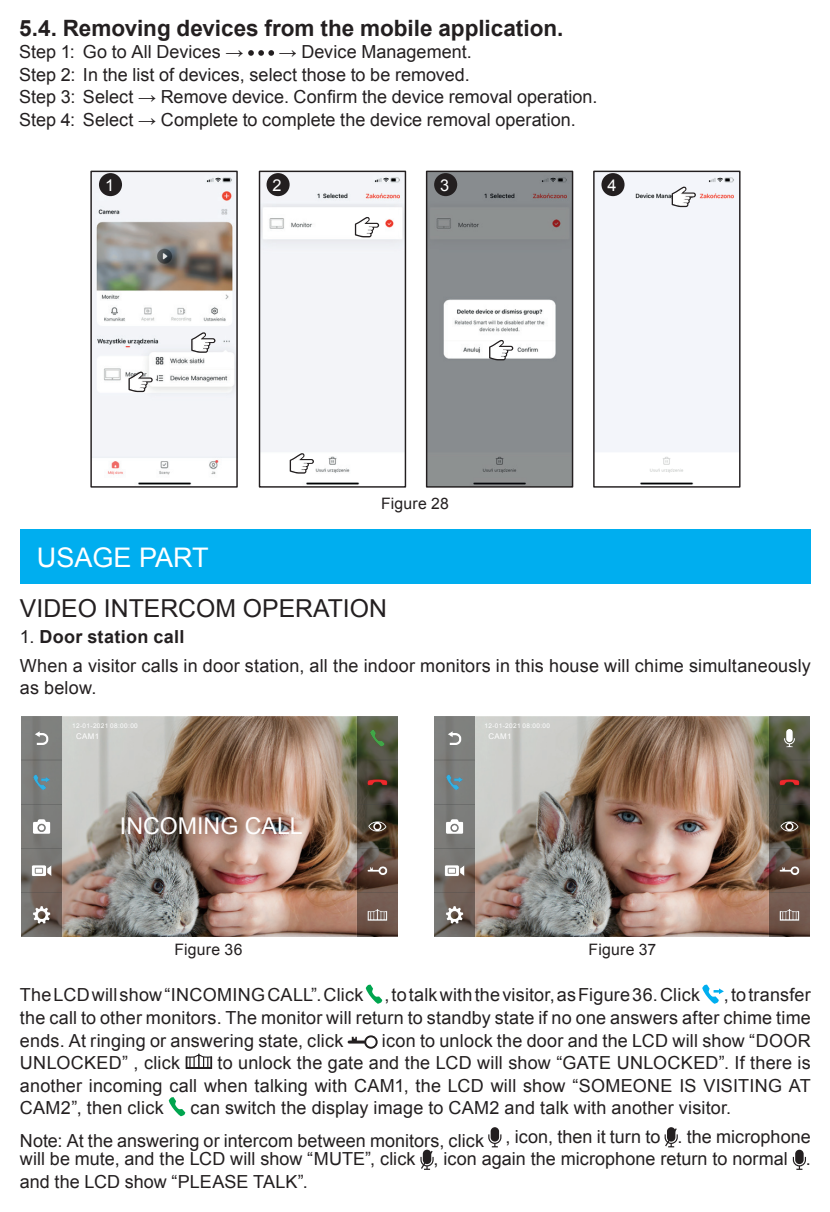
<style>
.page{position:relative;width:830px;height:1212px;background:#fff}
.page>*{position:absolute;margin:0;border:0;box-sizing:border-box;transform-origin:0 0}
.t1{font:27px "Arial";color:#fff}
.t2{font:24.75px "Arial";color:#231f20}
.t3{font:23.18px "Arial Unicode MS";color:#fff}
.t4{font:700 22.5px "Arial";color:#231f20}
.t5{font:18px/22.5px "Arial";letter-spacing:.01em;color:#231f20}
.t6{font:16.43px "Arial";color:#fff}
.t7{font:15.75px "Arial";letter-spacing:.015em;color:#231f20}
.t8{font:7.88px "Arial Unicode MS";letter-spacing:.06em;color:#fff}
.t9{font:6.52px "Arial";letter-spacing:.055em;color:#fff}
.s1{font-weight:700}
.s2{font-family:"Arial"}
</style>
<div class="page">
<svg style="left:248px;top:50px;width:26px;height:6px"></svg>
<img style="left:92px;top:173px;width:144px;height:312px">
<div style="left:90px;top:171px;width:148px;height:317px;border:1px solid #231f20"></div>
<img style="left:261px;top:173px;width:143px;height:312px">
<div style="left:259px;top:171px;width:147px;height:317px;border:1px solid #231f20"></div>
<img style="left:427px;top:173px;width:144px;height:313px">
<div style="left:425px;top:171px;width:148px;height:317px;border:1px solid #231f20"></div>
<img style="left:595px;top:173px;width:143px;height:312px">
<div style="left:593px;top:171px;width:147px;height:317px;border:1px solid #231f20"></div>
<svg style="left:289px;top:453px;width:25px;height:21px"></svg>
<svg style="left:128px;top:371px;width:25px;height:21px"></svg>
<svg style="left:191px;top:332px;width:24px;height:21px"></svg>
<svg style="left:355px;top:217px;width:24px;height:20px"></svg>
<svg style="left:489px;top:340px;width:24px;height:20px"></svg>
<svg style="left:671px;top:186px;width:24px;height:21px"></svg>
<div style="left:99px;top:173px;width:23px;height:23px;background:#231f20;border-radius:50%"></div>
<div style="left:266px;top:173px;width:23px;height:23px;background:#231f20;border-radius:50%"></div>
<div style="left:434px;top:173px;width:23px;height:23px;background:#231f20;border-radius:50%"></div>
<div style="left:601px;top:173px;width:23px;height:23px;background:#231f20;border-radius:50%"></div>
<div style="left:20px;top:529px;width:790px;height:55px;background:#00aeef"></div>
<img style="left:22px;top:717px;width:375px;height:220px">
<img style="left:434px;top:717px;width:375px;height:220px">
<svg style="left:365px;top:984px;width:17px;height:20px"></svg>
<svg style="left:702px;top:984px;width:21px;height:20px"></svg>
<svg style="left:347px;top:1035px;width:30px;height:14px"></svg>
<svg style="left:185px;top:1054px;width:27px;height:15px"></svg>
<svg style="left:169px;top:1097px;width:16px;height:19px"></svg>
<svg style="left:488px;top:1127px;width:13px;height:20px"></svg>
<svg style="left:664px;top:1127px;width:13px;height:20px"></svg>
<svg style="left:420px;top:1150px;width:13px;height:20px"></svg>
<svg style="left:792px;top:1150px;width:13px;height:20px"></svg>
<p class="t4" style="left:19px;top:13px;width:545px">5.4. Removing devices from the mobile application.</p>
<p class="t5" style="left:19px;top:41px;width:226px">Step 1: Go to All Devices →</p>
<p class="t5" style="left:19px;top:41px;width:579px;text-indent:259px">→ Device Management.<br>Step 2: In the list of devices, select those to be removed.<br>Step 3: Select → Remove device. Confirm the device removal operation.<br>Step 4: Select → Complete to complete the device removal operation.</p>
<p class="t6" style="left:105px;top:174px;width:11px">1</p>
<p class="t6" style="left:272px;top:174px;width:11px">2</p>
<p class="t6" style="left:440px;top:174px;width:11px">3</p>
<p class="t6" style="left:607px;top:174px;width:11px">4</p>
<h1 class="t1" style="left:37px;top:539px;width:173px">USAGE PART</h1>
<p class="t7" style="left:381px;top:493px;width:69px">Figure 28</p>
<h2 class="t2" style="left:20px;top:592px;width:368px">VIDEO INTERCOM OPERATION</h2>
<p class="t5" style="left:20px;top:622px;width:792px;line-height:28.8px">1. <span class="s1">Door station call<br></span>When a visitor calls in door station, all the indoor monitors in this house will chime simultaneously</p>
<p class="t5" style="left:20px;top:677px;width:78px">as below.</p>
<p class="t9" style="left:72px;top:722px;width:67px">12-01-2021 08:00:00</p>
<p class="t8" style="left:76px;top:731px;width:25px"><span class="s2">C</span>AM1</p>
<p class="t3" style="left:120px;top:809px;width:184px">INCOMING CALL</p>
<p class="t9" style="left:484px;top:722px;width:67px">12-01-2021 08:00:00</p>
<p class="t8" style="left:488px;top:730px;width:25px"><span class="s2">C</span>AM1</p>
<p class="t7" style="left:174px;top:939px;width:70px">Figure 36</p>
<p class="t7" style="left:588px;top:939px;width:69px">Figure 37</p>
<p class="t5" style="left:20px;top:984px;width:681px">The LCD will show “INCOMING CALL”. Click , to talk with the visitor, as Figure 36. Click</p>
<p class="t5" style="left:20px;top:984px;width:792px;text-align:justify;text-indent:703px">, to transfer the call to other monitors. The monitor will return to standby state if no one answers after chime time ends. At ringing or answering state, click</p>
<p class="t5" style="left:381px;top:1029px;width:430px">icon to unlock the door and the LCD will show “DOOR</p>
<p class="t5" style="left:20px;top:1051px;width:792px;text-align:justify;text-indent:197px">to unlock the gate and the LCD will show “GATE UNLOCKED”. If there is another incoming call when talking with CAM1, the LCD will show “SOMEONE IS VISITING AT CAM2”, then click</p>
<p class="t5" style="left:20px;top:1051px;width:162px">UNLOCKED” , click</p>
<p class="t5" style="left:20px;top:1091px;width:792px;line-height:33.3px;text-indent:170px">can switch the display image to CAM2 and talk with another visitor.<br>Note: At the answering or intercom between monitors, click , icon, then it turn to . the microphone</p>
<p class="t5" style="left:20px;top:1148px;width:792px">will be mute, and the LCD will show “MUTE”, click , icon again the microphone return to normal . and the LCD show “PLEASE TALK”.</p>
</div>
